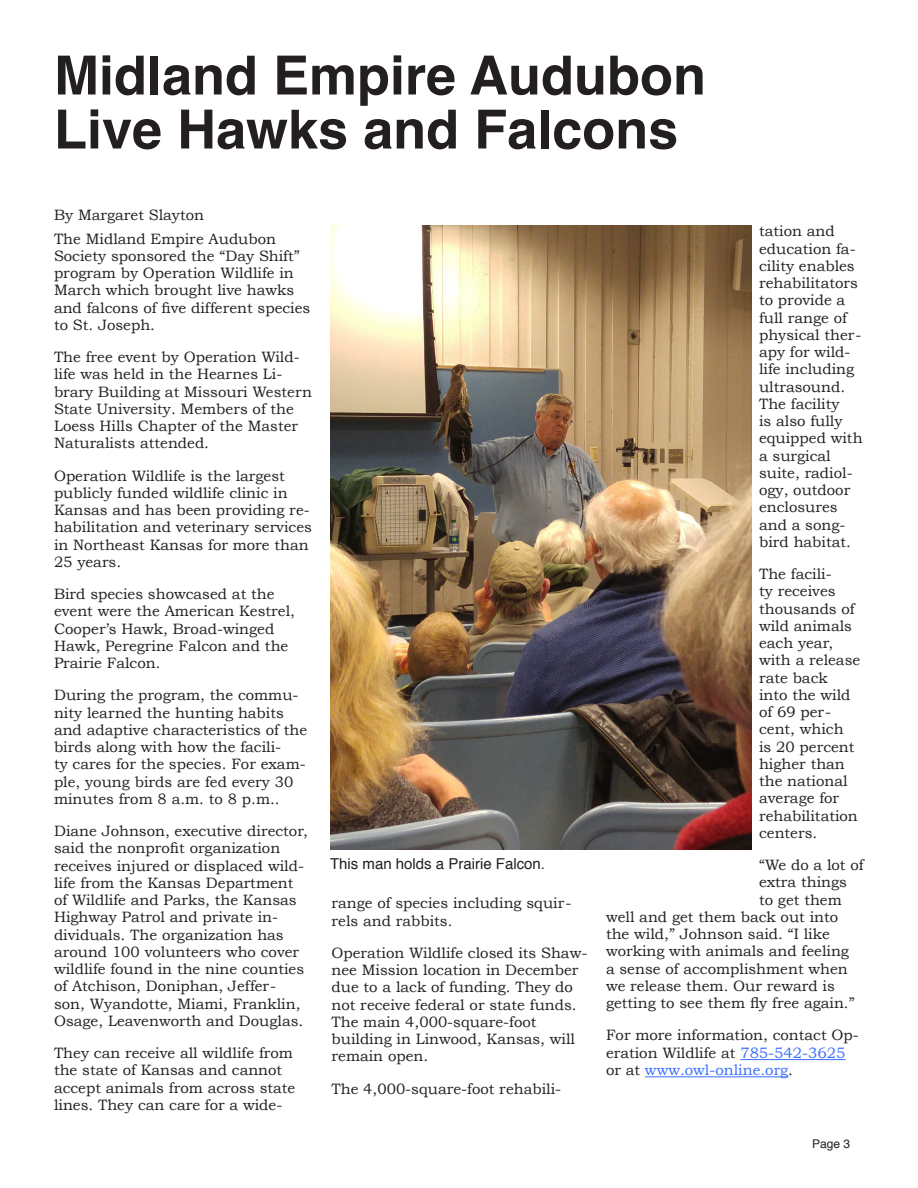
<style>
.page{position:relative;width:918px;height:1188px;background:#fff}
.page>*{position:absolute;margin:0;border:0;box-sizing:border-box;transform-origin:0 0}
.t1{font:700 54px "Helvetica";color:#231f20}
.t2{font:15px/17.2px "Bookman Old Style";color:#231f20}
.t3{font:15px "Helvetica";color:#231f20}
.t4{font:12px "Helvetica";color:#231f20}
.s1{color:#386eff}
</style>
<div class="page">
<img style="left:330px;top:226px;width:421px;height:624px">
<hr style="left:740px;top:1059px;width:105px;height:1px;background:#386eff">
<hr style="left:645px;top:1076px;width:143px;height:1px;background:#386eff">
<p class="t1" style="left:54px;top:32px;width:654px">Midland Empire Audubon</p>
<p class="t1" style="left:54px;top:86px;width:626px">Live Hawks and Falcons</p>
<p class="t2" style="left:54px;top:207px;width:152px">By Margaret Slayton</p>
<p class="t2" style="left:54px;top:230px;width:258px">The Midland Empire Audubon<br>Society sponsored the “Day Shift” program by Operation Wildlife in<br>March which brought live hawks and falcons of five different species to St. Joseph.</p>
<p class="t2" style="left:54px;top:348px;width:260px">The free event by Operation Wild&shy;life was held in the Hearnes Li&shy;brary Building at Missouri Western<br>State University. Members of the<br>Loess Hills Chapter of the Master<br>Naturalists attended.</p>
<p class="t2" style="left:54px;top:467px;width:259px">Operation Wildlife is the largest publicly funded wildlife clinic in<br>Kansas and has been providing re&shy;habilitation and veterinary services in Northeast Kansas for more than<br>25 years.</p>
<p class="t2" style="left:54px;top:585px;width:243px">Bird species showcased at the event were the American Kestrel,<br>Cooper’s Hawk, Broad-winged<br>Hawk, Peregrine Falcon and the<br>Prairie Falcon.</p>
<p class="t2" style="left:54px;top:687px;width:255px">During the program, the commu&shy;nity learned the hunting habits and adaptive characteristics of the birds along with how the facili-<br>ty cares for the species. For exam&shy;ple, young birds are fed every 30 minutes from 8 a.m. to 8 p.m..</p>
<p class="t2" style="left:54px;top:822px;width:255px">Diane Johnson, executive director, said the nonprofit organization receives injured or displaced wild&shy;life from the Kansas Department of Wildlife and Parks, the Kansas Highway Patrol and private in&shy;dividuals. The organization has around 100 volunteers who cover wildlife found in the nine counties of Atchison, Doniphan, Jeffer&shy;son, Wyandotte, Miami, Franklin, Osage, Leavenworth and Douglas.</p>
<p class="t2" style="left:54px;top:1044px;width:243px">They can receive all wildlife from the state of Kansas and cannot accept animals from across state lines. They can care for a wide-</p>
<p class="t3" style="left:330px;top:852px;width:217px">This man holds a Prairie Falcon.</p>
<p class="t2" style="left:332px;top:895px;width:241px">range of species including squir&shy;rels and rabbits.</p>
<p class="t2" style="left:332px;top:944px;width:257px">Operation Wildlife closed its Shaw&shy;nee Mission location in December due to a lack of funding. They do not receive federal or state funds.<br>The main 4,000-square-foot building in Linwood, Kansas, will remain open.</p>
<p class="t2" style="left:332px;top:1080px;width:231px">The 4,000-square-foot rehabili-</p>
<p class="t2" style="left:759px;top:223px;width:105px">tation and education fa&shy;cility enables rehabilitators to provide a full range of physical ther&shy;apy for wild&shy;life including ultrasound.<br>The facility<br>is also fully equipped with a surgical suite, radiol&shy;ogy, outdoor enclosures and a song&shy;bird habitat.</p>
<p class="t2" style="left:759px;top:565px;width:103px">The facili-<br>ty receives thousands of wild animals each year, with a release rate back<br>into the wild of 69 per&shy;cent, which<br>is 20 percent higher than the national average for rehabilitation centers.</p>
<p class="t2" style="left:759px;top:856px;width:106px">“We do a lot of</p>
<p class="t2" style="left:759px;top:874px;width:89px">extra things</p>
<p class="t2" style="left:759px;top:891px;width:84px">to get them</p>
<p class="t2" style="left:606px;top:908px;width:234px">well and get them back out into</p>
<p class="t2" style="left:606px;top:925px;width:225px">the wild,” Johnson said. “I like</p>
<p class="t2" style="left:606px;top:943px;width:244px">working with animals and feeling</p>
<p class="t2" style="left:606px;top:960px;width:243px">a sense of accomplishment when</p>
<p class="t2" style="left:606px;top:977px;width:230px">we release them. Our reward is</p>
<p class="t2" style="left:606px;top:994px;width:250px">getting to see them fly free again.”</p>
<p class="t2" style="left:606px;top:1027px;width:254px">For more information, contact Op&shy;eration Wildlife at <span class="s1">785-542-3625 </span>or at <span class="s1">www.owl-online.org</span>.</p>
<p class="t4" style="left:812px;top:1135px;width:40px">Page 3</p>
</div>
